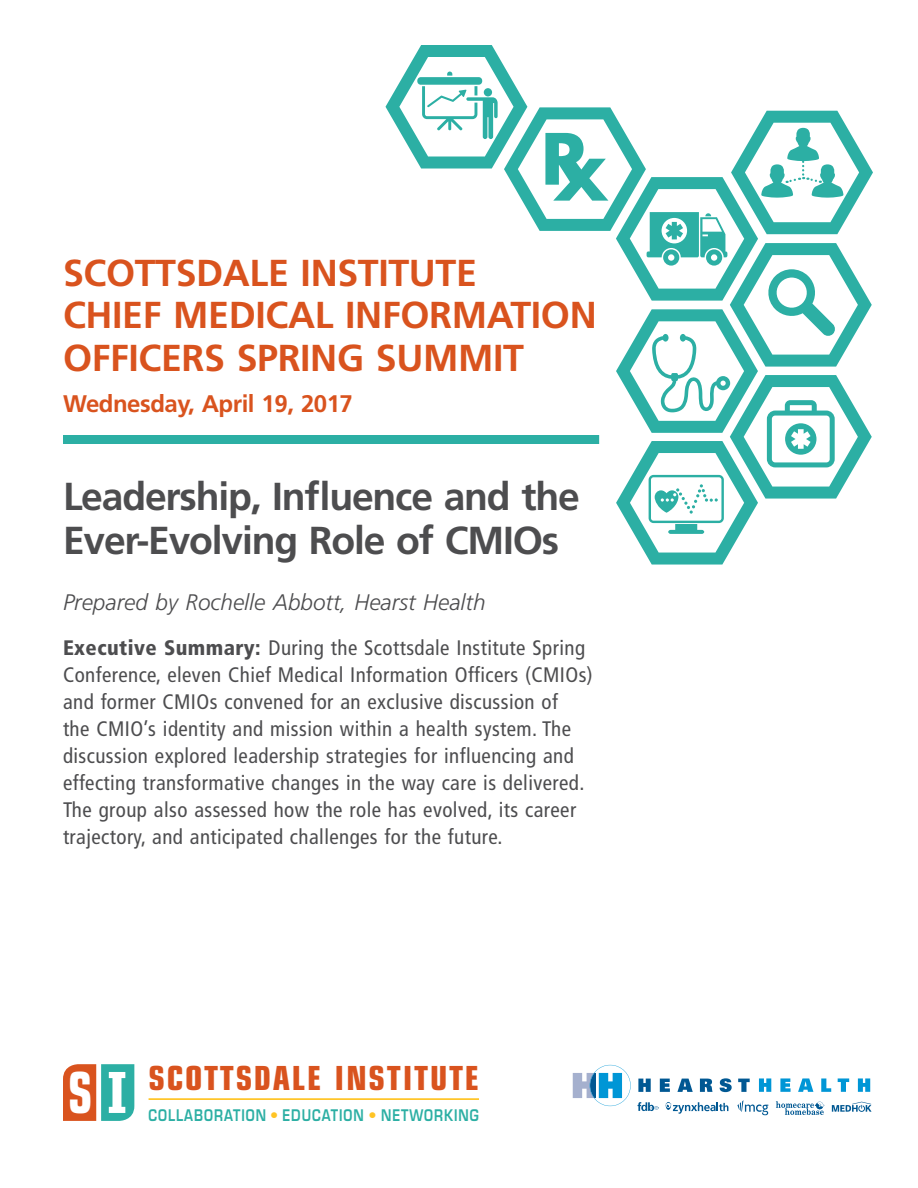
<style>
.page{position:relative;width:918px;height:1188px;background:#fff}
.page>*{position:absolute;margin:0;border:0;box-sizing:border-box;transform-origin:0 0}
.t1{font:700 condensed 56.7px "Eurostile";color:#fff;scale:.86 1}
.t2{font:700 39px/43.5px "Frutiger";letter-spacing:-.03em;color:#4d4d4f}
.t3{font:700 37.5px/42.8px "Frutiger";letter-spacing:-.01em;color:#d9531e}
.t4{font:700 condensed 33.3px "Eurostile";letter-spacing:.05em;color:#d9531e}
.t5{font:700 24px "Frutiger";letter-spacing:-.02em;color:#d9531e}
.t6{font:italic 300 22.5px "Frutiger";color:#4d4d4f}
.t7{font:condensed 21px/27px "Frutiger";letter-spacing:.02em;color:#4d4d4f}
.t8{font:600 15.6px "Eurostile";letter-spacing:.08em;color:#2cafa4;scale:.8 1}
.s1{font-weight:900}
.s2{font-family:"Rockwell";font-size:58.35px}
.s3{color:#ffc425}
</style>
<div class="page">
<hr style="left:149px;top:1098px;width:330px;height:2px;background:#ffc425">
<svg style="left:63px;top:1064px;width:71px;height:57px;background:#8e8c6f"></svg>
<svg style="left:573px;top:1065px;width:58px;height:41px"></svg>
<svg style="left:638px;top:1079px;width:13px;height:13px"></svg>
<svg style="left:660px;top:1079px;width:10px;height:13px"></svg>
<svg style="left:677px;top:1079px;width:16px;height:13px"></svg>
<svg style="left:700px;top:1079px;width:13px;height:13px"></svg>
<svg style="left:720px;top:1078px;width:12px;height:14px"></svg>
<svg style="left:738px;top:1079px;width:12px;height:13px"></svg>
<svg style="left:759px;top:1078px;width:111px;height:14px"></svg>
<svg style="left:638px;top:1102px;width:21px;height:9px"></svg>
<svg style="left:666px;top:1102px;width:62px;height:12px"></svg>
<svg style="left:737px;top:1100px;width:31px;height:15px"></svg>
<svg style="left:776px;top:1101px;width:49px;height:14px"></svg>
<svg style="left:832px;top:1102px;width:40px;height:10px"></svg>
<div style="left:63px;top:435px;width:536px;height:9px;background:#2cafa4"></div>
<svg style="left:386px;top:45px;width:487px;height:520px"></svg>
<h3 class="t3" style="left:63px;top:251px;width:535px">SCOTTSDALE INSTITUTE<br>CHIEF MEDICAL INFORMATION<br>OFFICERS SPRING SUMMIT</h3>
<p class="t5" style="left:63px;top:389px;width:292px">Wednesday, April 19, 2017</p>
<h2 class="t2" style="left:63px;top:475px;width:518px">Leadership, Influence and the<br>Ever-Evolving Role of CMIOs</h2>
<p class="t6" style="left:63px;top:590px;width:424px">Prepared by Rochelle Abbott, Hearst Health</p>
<p class="t7" style="left:63px;top:635px;width:531px"><span class="s1">Executive Summary:</span> During the Scottsdale Institute Spring Conference, eleven Chief Medical Information Officers (CMIOs) and former CMIOs convened for an exclusive discussion of<br>the CMIO’s identity and mission within a health system. The discussion explored leadership strategies for influencing and effecting transformative changes in the way care is delivered.<br>The group also assessed how the role has evolved, its career trajectory, and anticipated challenges for the future.</p>
<h1 class="t1" style="left:68px;top:1058px;width:69px">S <span class="s2">I</span></h1>
<h3 class="t4" style="left:149px;top:1058px;width:332px">SCOTTSDALE INSTITUTE</h3>
<p class="t8" style="left:149px;top:1105px;width:415px">COLLABORATION <span class="s3">•</span> EDUCATION <span class="s3">•</span> NETWORKING</p>
</div>
